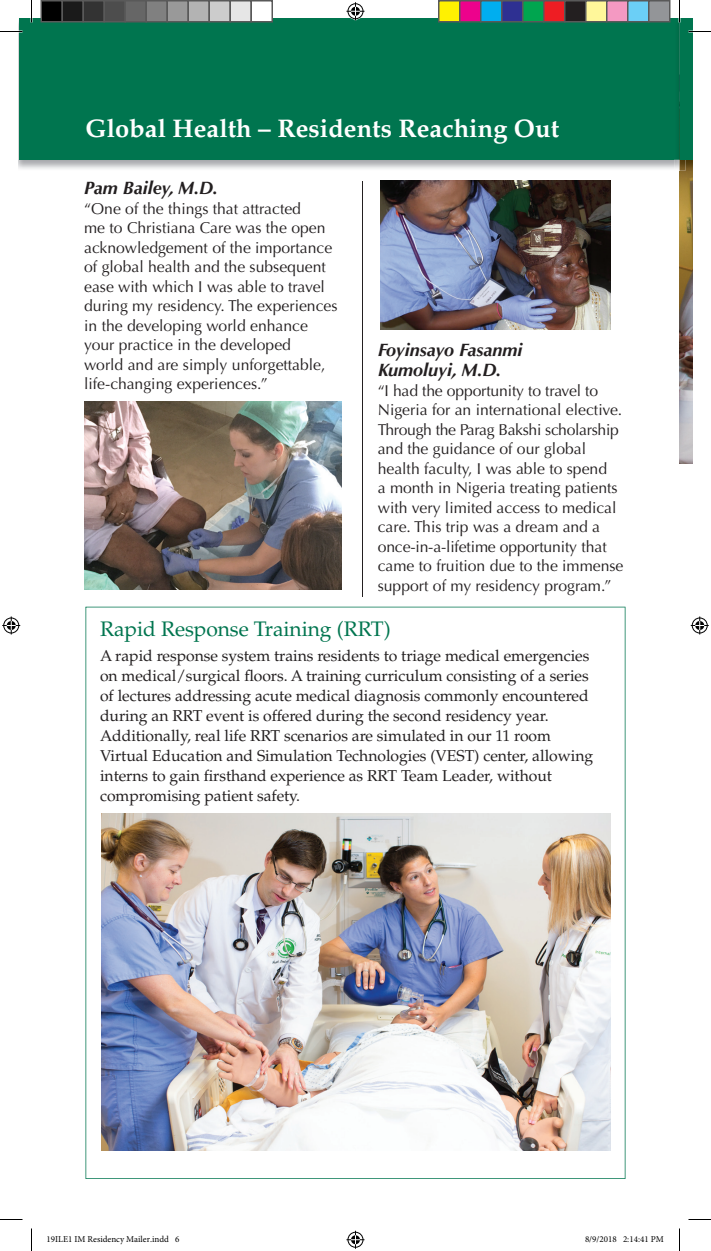
<style>
.page{position:relative;width:711px;height:1251px;background:#fff}
.page>*{position:absolute;margin:0;border:0;box-sizing:border-box;transform-origin:0 0}
.t1{font:700 25.5px "Palatino LT Std";color:#fff}
.t2{font:21px "Palatino LT Std";letter-spacing:-.005em;color:#00754f}
.t3{font:italic 700 18px/20px "Optima LT Std";color:#231f20}
.t4{font:15.75px/19.5px "Optima LT Std";color:#231f20}
.t5{font:15.75px/20px "Palatino LT Std";letter-spacing:-.005em;color:#231f20}
.t6{font:9px "Minion Pro";color:#000}
</style>
<div class="page">
<img style="left:680px;top:171px;width:13px;height:293px">
<img style="left:18px;top:20px;width:675px;height:151px">
<div style="left:19px;top:18px;width:661px;height:141px;background:#00754f"></div>
<svg style="left:86px;top:607px;width:540px;height:572px"></svg>
<img style="left:101px;top:813px;width:510px;height:337px">
<img style="left:84px;top:402px;width:257px;height:188px">
<img style="left:380px;top:181px;width:231px;height:149px">
<hr style="left:363px;top:181px;width:1px;height:415px;background:#231f20">
<img style="left:674px;top:159px;width:6px;height:12px">
<img style="left:680px;top:159px;width:6px;height:12px">
<img style="left:678px;top:18px;width:2px;height:141px">
<div style="left:680px;top:18px;width:13px;height:141px;background:#00754f"></div>
<svg style="left:0;top:31px;width:22px;height:1px"></svg>
<svg style="left:688px;top:31px;width:23px;height:1px"></svg>
<svg style="left:0;top:1219px;width:22px;height:1px"></svg>
<svg style="left:688px;top:1219px;width:23px;height:1px"></svg>
<svg style="left:31px;top:0;width:1px;height:22px"></svg>
<svg style="left:31px;top:1228px;width:1px;height:23px"></svg>
<svg style="left:679px;top:0;width:1px;height:22px"></svg>
<svg style="left:679px;top:1228px;width:1px;height:23px"></svg>
<svg style="left:346px;top:2px;width:18px;height:18px"></svg>
<svg style="left:346px;top:1231px;width:18px;height:18px"></svg>
<svg style="left:2px;top:616px;width:18px;height:18px"></svg>
<svg style="left:691px;top:616px;width:18px;height:18px"></svg>
<div style="left:41px;top:1px;width:21px;height:21px;background:#000"></div>
<div style="left:40px;top:0;width:23px;height:22px;border:2px solid #595959"></div>
<div style="left:62px;top:1px;width:21px;height:21px;background:#1a1a1a"></div>
<div style="left:62px;top:0;width:22px;height:22px;border:2px solid #595959"></div>
<div style="left:83px;top:1px;width:21px;height:21px;background:#333"></div>
<div style="left:82px;top:0;width:23px;height:22px;border:2px solid #595959"></div>
<div style="left:104px;top:1px;width:21px;height:21px;background:#4d4d4d"></div>
<div style="left:104px;top:0;width:22px;height:22px;border:2px solid #595959"></div>
<div style="left:125px;top:1px;width:21px;height:21px;background:#666"></div>
<div style="left:124px;top:0;width:23px;height:22px;border:2px solid #595959"></div>
<div style="left:146px;top:1px;width:21px;height:21px;background:#808080"></div>
<div style="left:146px;top:0;width:22px;height:22px;border:2px solid #595959"></div>
<div style="left:167px;top:1px;width:21px;height:21px;background:#999"></div>
<div style="left:166px;top:0;width:23px;height:22px;border:2px solid #595959"></div>
<div style="left:188px;top:1px;width:21px;height:21px;background:#b3b3b3"></div>
<div style="left:188px;top:0;width:22px;height:22px;border:2px solid #595959"></div>
<div style="left:209px;top:1px;width:21px;height:21px;background:#ccc"></div>
<div style="left:208px;top:0;width:23px;height:22px;border:2px solid #595959"></div>
<div style="left:230px;top:1px;width:21px;height:21px;background:#e6e6e6"></div>
<div style="left:230px;top:0;width:22px;height:22px;border:2px solid #595959"></div>
<div style="left:251px;top:1px;width:21px;height:21px;background:#fff"></div>
<div style="left:250px;top:0;width:23px;height:22px;border:2px solid #595959"></div>
<div style="left:439px;top:1px;width:21px;height:21px;background:#fff101"></div>
<div style="left:438px;top:0;width:22px;height:22px;border:2px solid #595959"></div>
<div style="left:460px;top:1px;width:21px;height:21px;background:#ed028c"></div>
<div style="left:459px;top:0;width:23px;height:22px;border:2px solid #595959"></div>
<div style="left:481px;top:1px;width:21px;height:21px;background:#00aeef"></div>
<div style="left:480px;top:0;width:22px;height:22px;border:2px solid #595959"></div>
<div style="left:502px;top:1px;width:21px;height:21px;background:#2e3092"></div>
<div style="left:501px;top:0;width:23px;height:22px;border:2px solid #595959"></div>
<div style="left:523px;top:1px;width:21px;height:21px;background:#00a54f"></div>
<div style="left:522px;top:0;width:22px;height:22px;border:2px solid #595959"></div>
<div style="left:544px;top:1px;width:21px;height:21px;background:#ee1d23"></div>
<div style="left:543px;top:0;width:23px;height:22px;border:2px solid #595959"></div>
<div style="left:565px;top:1px;width:21px;height:21px;background:#231f20"></div>
<div style="left:564px;top:0;width:22px;height:22px;border:2px solid #595959"></div>
<div style="left:586px;top:1px;width:21px;height:21px;background:#fff79a"></div>
<div style="left:585px;top:0;width:23px;height:22px;border:2px solid #595959"></div>
<div style="left:607px;top:1px;width:21px;height:21px;background:#f499c2"></div>
<div style="left:606px;top:0;width:22px;height:22px;border:2px solid #595959"></div>
<div style="left:628px;top:1px;width:21px;height:21px;background:#6bcff6"></div>
<div style="left:627px;top:0;width:23px;height:22px;border:2px solid #595959"></div>
<div style="left:649px;top:1px;width:21px;height:21px;background:#939598"></div>
<div style="left:648px;top:0;width:22px;height:22px;border:2px solid #595959"></div>
<h1 class="t1" style="left:86px;top:113px;width:475px">Global Health – Residents Reaching Out</h1>
<p class="t3" style="left:84px;top:178px;width:135px">Pam Bailey, M.D.</p>
<p class="t4" style="left:84px;top:199px;width:255px">“One of the things that attracted<br>me to Christiana Care was the open acknowledgement of the importance of global health and the subsequent ease with which I was able to travel during my residency. The experiences in the developing world enhance your practice in the developed<br>world and are simply unforgettable, life-changing experiences.”</p>
<p class="t3" style="left:378px;top:340px;width:146px">Foyinsayo Fasanmi<br>Kumoluyi, M.D.</p>
<p class="t4" style="left:378px;top:381px;width:247px">“I had the opportunity to travel to Nigeria for an international elective.<br>Through the Parag Bakshi scholarship and the guidance of our global health faculty, I was able to spend<br>a month in Nigeria treating patients with very limited access to medical care. This trip was a dream and a once-in-a-lifetime opportunity that came to fruition due to the immense support of my residency program.”</p>
<h2 class="t2" style="left:100px;top:617px;width:292px">Rapid Response Training (RRT)</h2>
<p class="t5" style="left:100px;top:646px;width:495px">A rapid response system trains residents to triage medical emergencies on medical/surgical floors. A training curriculum consisting of a series of lectures addressing acute medical diagnosis commonly encountered during an RRT event is offered during the second residency year.<br>Additionally, real life RRT scenarios are simulated in our 11 room Virtual Education and Simulation Technologies (VEST) center, allowing interns to gain firsthand experience as RRT Team Leader, without compromising patient safety.</p>
<p class="t6" style="left:46px;top:1233px;width:134px">19ILE1 IM Residency Mailer.indd 6</p>
<p class="t6" style="left:585px;top:1233px;width:80px">8/9/2018 2:14:41 PM</p>
</div>
